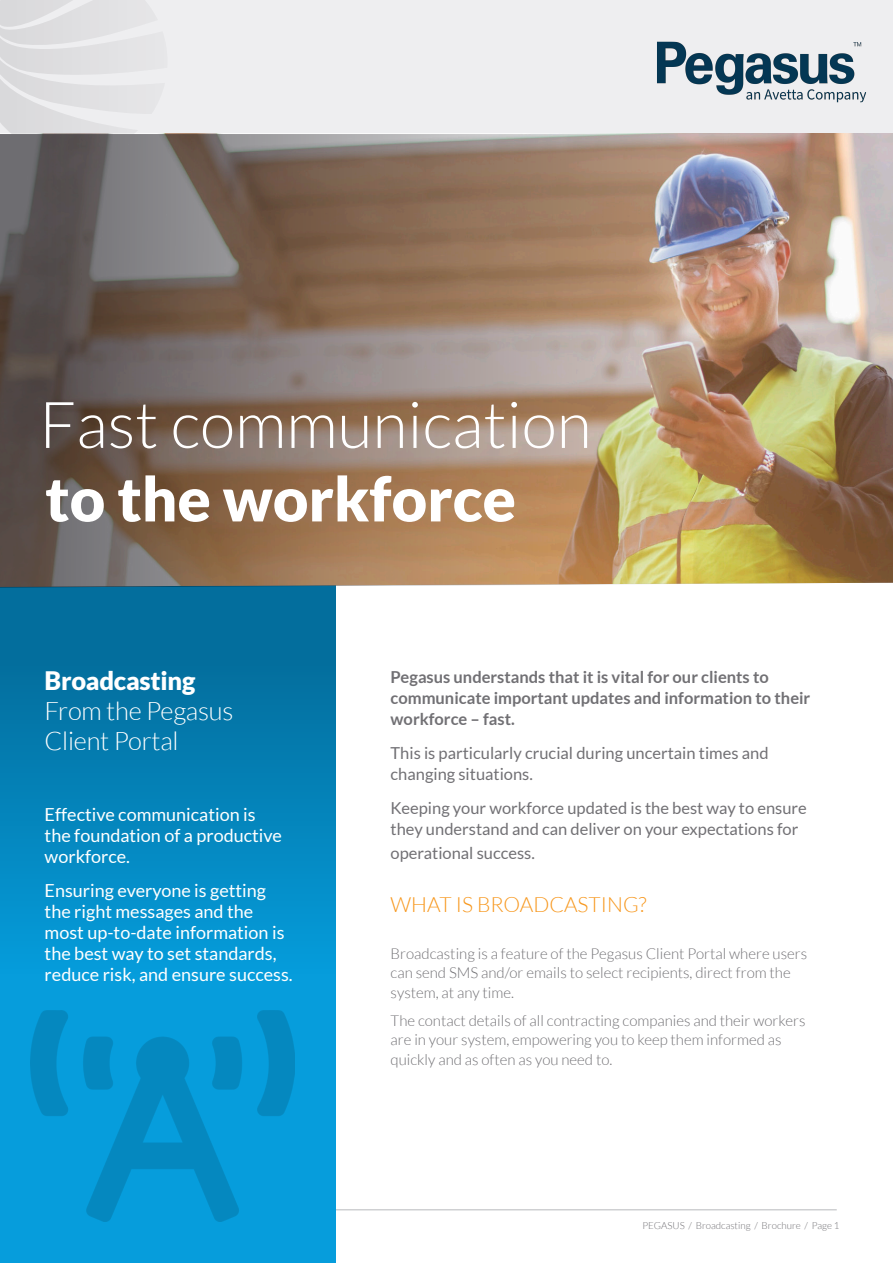
<style>
.page{position:relative;width:893px;height:1263px;background:#fff}
.page>*{position:absolute;margin:0;border:0;box-sizing:border-box;transform-origin:0 0}
.Heading_1{font:300 64.5px "Lato";color:#fff}
.Heading_1-2{font:900 61.5px "Lato";color:#fff}
.heading_3{font:300 25.5px/30px "Lato";letter-spacing:-.01em;color:#fff}
.heading_3-2{font:300 21px "Lato";color:#f7971d}
.White_text_in_blue_p{font:18px/21px "Lato";color:#fff}
.White_text_in_blue_p-2{font:16.5px/21px "Lato";color:#717074}
.White_text_in_blue_p-3{font:700 16.5px/21px "Lato";color:#717074}
.Body{font:300 15px/19.5px "Lato";color:#717074}
.heading_3-3{font:300 9.75px "Lato";color:#717074}
.s1{font-weight:900}
</style>
<div class="page">
<hr style="left:45px;top:1209px;width:792px;height:1px;background:#b8b9bc">
<div style="left:0;top:538px;width:336px;height:725px;background:#069ddc"></div>
<svg style="left:0;top:588px;width:336px;height:336px;background:#047db1"></svg>
<img style="left:11px;top:133px;width:882px;height:451px">
<img style="left:0;top:134px;width:724px;height:454px">
<img style="left:31px;top:1010px;width:264px;height:211px">
<div style="left:0;top:0;width:893px;height:133px;background:#eeeef0"></div>
<svg style="left:0;top:0;width:127px;height:133px"></svg>
<img style="left:657px;top:41px;width:209px;height:62px">
<p class="Heading_1" style="left:39px;top:390px;width:554px">Fast communication</p>
<p class="Heading_1-2" style="left:45px;top:463px;width:472px">to the workforce</p>
<p class="heading_3" style="left:45px;top:665px;width:190px"><span class="s1">Broadcasting<br></span>From the Pegasus<br>Client Portal</p>
<p class="White_text_in_blue_p" style="left:45px;top:804px;width:239px">Effective communication is the foundation of a productive workforce.</p>
<p class="White_text_in_blue_p" style="left:45px;top:880px;width:250px">Ensuring everyone is getting the right messages and the most up-to-date information is the best way to set standards, reduce risk, and ensure success.</p>
<p class="White_text_in_blue_p-3" style="left:391px;top:666px;width:421px">Pegasus understands that it is vital for our clients to communicate important updates and information to their workforce – fast.</p>
<p class="White_text_in_blue_p-2" style="left:391px;top:742px;width:379px">This is particularly crucial during uncertain times and changing situations.</p>
<p class="White_text_in_blue_p-2" style="left:391px;top:797px;width:418px">Keeping your workforce updated is the best way to ensure they understand and can deliver on your expectations for</p>
<p class="White_text_in_blue_p-2" style="left:391px;top:842px;width:146px">operational success.</p>
<p class="heading_3-2" style="left:391px;top:893px;width:257px">WHAT IS BROADCASTING?</p>
<p class="Body" style="left:391px;top:944px;width:418px">Broadcasting is a feature of the Pegasus Client Portal where users can send SMS and/or emails to select recipients, direct from the system, at any time.</p>
<p class="Body" style="left:391px;top:1011px;width:416px">The contact details of all contracting companies and their workers are in your system, empowering you to keep them informed as quickly and as often as you need to.</p>
<p class="heading_3-3" style="left:642px;top:1220px;width:199px">PEGASUS / Broadcasting / Brochure / Page 1</p>
</div>
